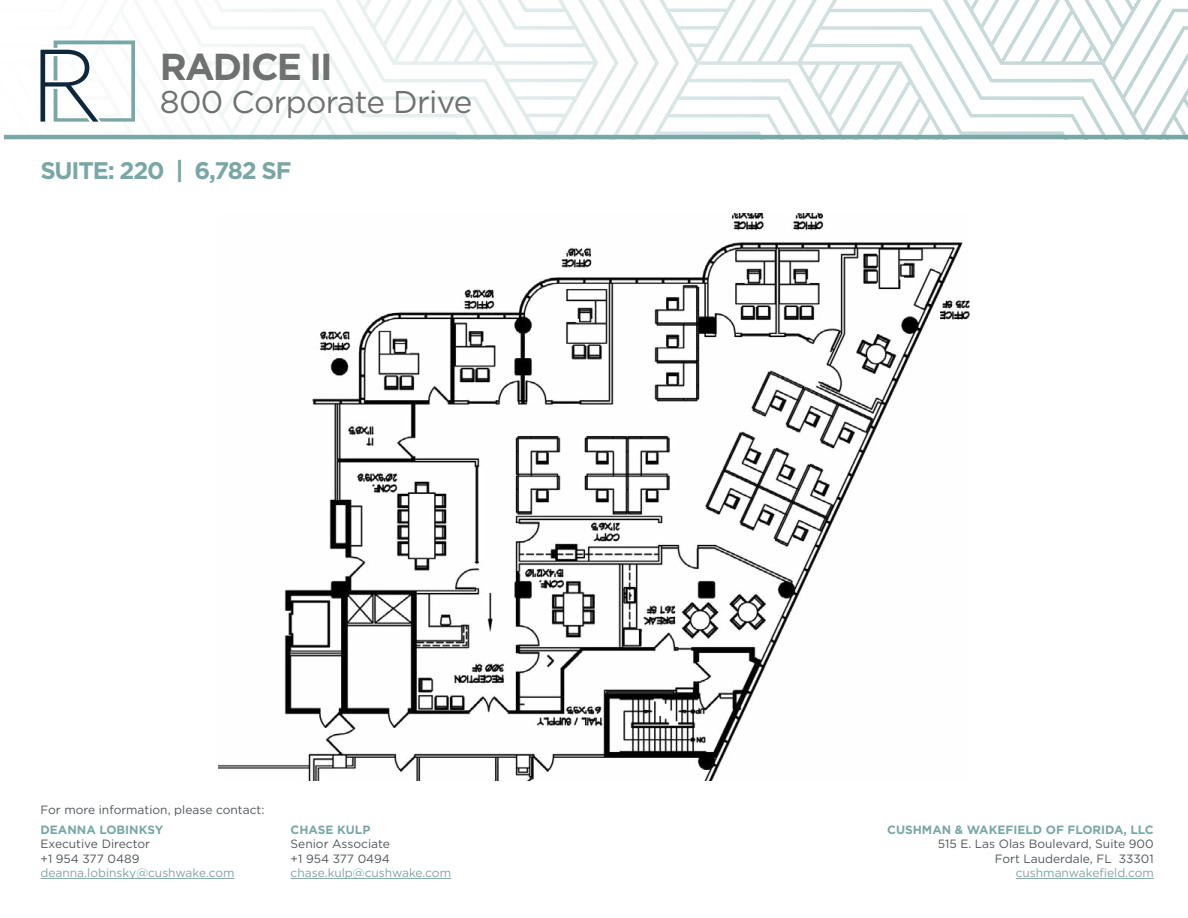
<style>
.page{position:relative;width:1188px;height:918px;background:#fff}
.page>*{position:absolute;margin:0;border:0;box-sizing:border-box;transform-origin:0 0}
.t1{font:700 37.5px "Gotham";letter-spacing:-.05em;color:#6f7171}
.t2{font:31.5px "Gotham";letter-spacing:-.02em;color:#6f7171}
.t3{font:700 24px "Gotham";letter-spacing:-.05em;color:#79a7a5}
.t4{font:12px/14.4px "Gotham";color:#52575a}
.t5{font:12px "Gotham";color:#79a7a5}
.t6{font:700 12px "Gotham";color:#79a7a5}
</style>
<div class="page">
<svg style="left:3px;top:0;width:1185px;height:139px"></svg>
<hr style="left:4px;top:135px;width:1184px;height:4px;background:#79a7a5">
<svg style="left:40px;top:40px;width:95px;height:82px"></svg>
<hr style="left:40px;top:878px;width:195px;height:1px;background:#79a7a5">
<hr style="left:291px;top:878px;width:160px;height:1px;background:#79a7a5">
<hr style="left:1016px;top:878px;width:138px;height:1px;background:#79a7a5">
<img style="left:219px;top:213px;width:750px;height:567px">
<h1 class="t1" style="left:160px;top:41px;width:174px">RADICE II</h1>
<h2 class="t2" style="left:160px;top:81px;width:314px">800 Corporate Drive</h2>
<h3 class="t3" style="left:40px;top:155px;width:252px">SUITE: 220 | 6,782 SF</h3>
<p class="t4" style="left:41px;top:803px;width:225px">For more information, please contact:</p>
<p class="t6" style="left:40px;top:822px;width:124px">DEANNA LOBINKSY</p>
<p class="t4" style="left:40px;top:837px;width:111px">Executive Director +1 954 377 0489</p>
<p class="t5" style="left:40px;top:865px;width:196px">deanna.lobinsky@cushwake.com</p>
<p class="t6" style="left:291px;top:822px;width:81px">CHASE KULP</p>
<p class="t4" style="left:291px;top:837px;width:101px">Senior Associate +1 954 377 0494</p>
<p class="t5" style="left:291px;top:865px;width:162px">chase.kulp@cushwake.com</p>
<p class="t6" style="left:887px;top:822px;width:268px">CUSHMAN &amp; WAKEFIELD OF FLORIDA, LLC</p>
<p class="t4" style="left:938px;top:837px;width:218px;text-align:right">515 E. Las Olas Boulevard, Suite 900<br>Fort Lauderdale, FL 33301</p>
<p class="t5" style="left:1016px;top:865px;width:140px">cushmanwakefield.com</p>
</div>
